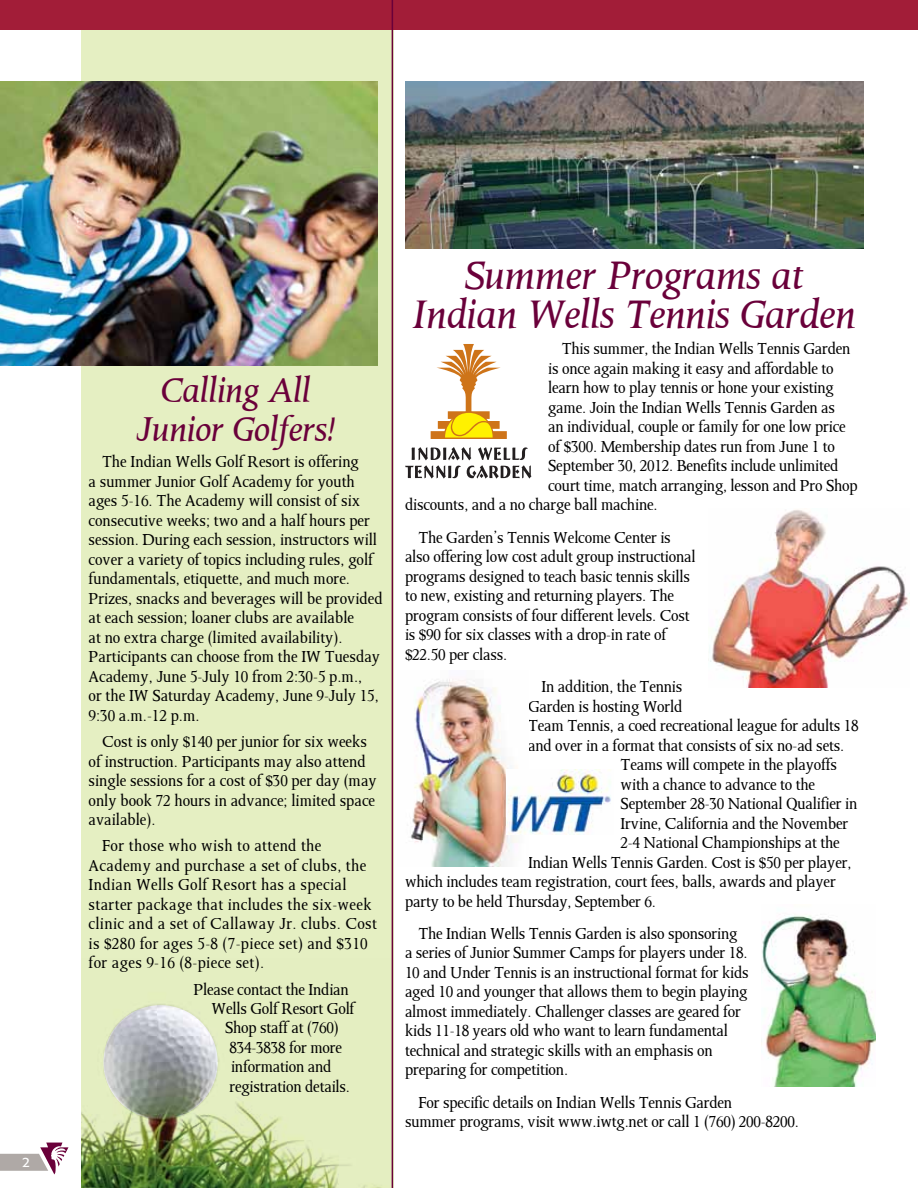
<style>
.page{position:relative;width:918px;height:1188px;background:#fff}
.page>*{position:absolute;margin:0;border:0;box-sizing:border-box;transform-origin:0 0}
.t1{font:45px/39px "Octavian MT Os F Italic";letter-spacing:-.01em;color:#6a003a;text-align:center}
.t2{font:39px/39px "Octavian MT Os F Italic";letter-spacing:-.01em;color:#6a003a;text-align:center}
.t3{font:18px/19.5px "Octavian";letter-spacing:-.01em;color:#000}
.t4{font:18px/19.5px "Octavian";letter-spacing:.02em;color:#000}
.t5{font:13.5px "Formata";color:#fff}
</style>
<div class="page">
<svg style="left:0;top:1143px;width:68px;height:32px"></svg>
<div style="left:81px;top:0;width:312px;height:1188px;background:#e5efc2"></div>
<img style="left:81px;top:959px;width:311px;height:229px">
<img style="left:0;top:81px;width:378px;height:284px">
<div style="left:0;top:0;width:918px;height:29px;background:#a21d38"></div>
<hr style="left:392px;top:0;width:1px;height:1188px;background:#6a003a">
<div style="left:431px;top:431px;width:76px;height:8px;background:#ce7419"></div>
<svg style="left:436px;top:344px;width:65px;height:94px"></svg>
<svg style="left:406px;top:447px;width:125px;height:32px"></svg>
<img style="left:709px;top:509px;width:201px;height:179px">
<img style="left:761px;top:915px;width:115px;height:172px">
<img style="left:410px;top:679px;width:107px;height:188px">
<img style="left:405px;top:81px;width:459px;height:168px">
<img style="left:507px;top:770px;width:104px;height:65px">
<p class="t5" style="left:22px;top:1154px;width:9px">2</p>
<h2 class="t2" style="left:136px;top:370px;width:201px">Calling All<br>Junior Golfers!</h2>
<p class="t3" style="left:89px;top:452px;width:296px;text-indent:14px">The Indian Wells Golf Resort is offering<br>a summer Junior Golf Academy for youth ages 5-16. The Academy will consist of six consecutive weeks; two and a half hours per session. During each session, instructors will cover a variety of topics including rules, golf fundamentals, etiquette, and much more.<br>Prizes, snacks and beverages will be provided at each session; loaner clubs are available<br>at no extra charge (limited availability).<br>Participants can choose from the IW Tuesday Academy, June 5-July 10 from 2:30-5 p.m.,<br>or the IW Saturday Academy, June 9-July 15, 9:30 a.m.-12 p.m.</p>
<p class="t3" style="left:89px;top:731px;width:290px;text-indent:14px">Cost is only $140 per junior for six weeks of instruction. Participants may also attend single sessions for a cost of $30 per day (may only book 72 hours in advance; limited space available).</p>
<p class="t4" style="left:89px;top:836px;width:290px;text-indent:14px">For those who wish to attend the Academy and purchase a set of clubs, the Indian Wells Golf Resort has a special starter package that includes the six-week clinic and a set of Callaway Jr. clubs. Cost is $280 for ages 5-8 (7-piece set) and $310 for ages 9-16 (8-piece set).</p>
<p class="t3" style="left:194px;top:979px;width:157px">Please contact the Indian</p>
<p class="t3" style="left:212px;top:998px;width:144px">Wells Golf Resort Golf</p>
<p class="t3" style="left:225px;top:1018px;width:115px">Shop staff at (760)</p>
<p class="t3" style="left:230px;top:1037px;width:114px">834-3838 for more</p>
<p class="t3" style="left:231px;top:1057px;width:102px">information and</p>
<p class="t3" style="left:230px;top:1076px;width:122px">registration details.</p>
<h1 class="t1" style="left:413px;top:255px;width:445px">Summer Programs at<br>Indian Wells Tennis Garden</h1>
<p class="t3" style="left:562px;top:339px;width:290px">This summer, the Indian Wells Tennis Garden</p>
<p class="t3" style="left:548px;top:358px;width:287px">is once again making it easy and affordable to</p>
<p class="t3" style="left:548px;top:378px;width:287px">learn how to play tennis or hone your existing</p>
<p class="t3" style="left:548px;top:397px;width:288px">game. Join the Indian Wells Tennis Garden as</p>
<p class="t3" style="left:548px;top:417px;width:299px">an individual, couple or family for one low price</p>
<p class="t3" style="left:548px;top:436px;width:288px">of $300. Membership dates run from June 1 to</p>
<p class="t3" style="left:548px;top:456px;width:292px">September 30, 2012. Benefits include unlimited</p>
<p class="t3" style="left:548px;top:475px;width:311px">court time, match arranging, lesson and Pro Shop</p>
<p class="t3" style="left:405px;top:495px;width:254px">discounts, and a no charge ball machine.</p>
<p class="t3" style="left:405px;top:527px;width:292px;text-indent:14px">The Garden’s Tennis Welcome Center is also offering low cost adult group instructional programs designed to teach basic tennis skills to new, existing and returning players. The program consists of four different levels. Cost is $90 for six classes with a drop-in rate of $22.50 per class.</p>
<p class="t3" style="left:542px;top:676px;width:142px">In addition, the Tennis</p>
<p class="t3" style="left:528px;top:696px;width:156px">Garden is hosting World</p>
<p class="t3" style="left:528px;top:715px;width:332px">Team Tennis, a coed recreational league for adults 18</p>
<p class="t3" style="left:528px;top:735px;width:318px">and over in a format that consists of six no-ad sets.</p>
<p class="t3" style="left:621px;top:754px;width:218px">Teams will compete in the playoffs</p>
<p class="t3" style="left:621px;top:774px;width:196px">with a chance to advance to the</p>
<p class="t3" style="left:621px;top:793px;width:238px">September 28-30 National Qualifier in</p>
<p class="t3" style="left:621px;top:813px;width:229px">Irvine, California and the November</p>
<p class="t3" style="left:621px;top:832px;width:221px">2-4 National Championships at the</p>
<p class="t3" style="left:528px;top:852px;width:325px">Indian Wells Tennis Garden. Cost is $50 per player,</p>
<p class="t3" style="left:405px;top:871px;width:432px">which includes team registration, court fees, balls, awards and player</p>
<p class="t3" style="left:405px;top:891px;width:252px">party to be held Thursday, September 6.</p>
<p class="t3" style="left:405px;top:923px;width:345px;text-indent:14px">The Indian Wells Tennis Garden is also sponsoring a series of Junior Summer Camps for players under 18.<br>10 and Under Tennis is an instructional format for kids aged 10 and younger that allows them to begin playing almost immediately. Challenger classes are geared for kids 11-18 years old who want to learn fundamental technical and strategic skills with an emphasis on preparing for competition.</p>
<p class="t3" style="left:405px;top:1092px;width:396px;text-indent:14px">For specific details on Indian Wells Tennis Garden<br>summer programs, visit www.iwtg.net or call 1 (760) 200-8200.</p>
</div>
